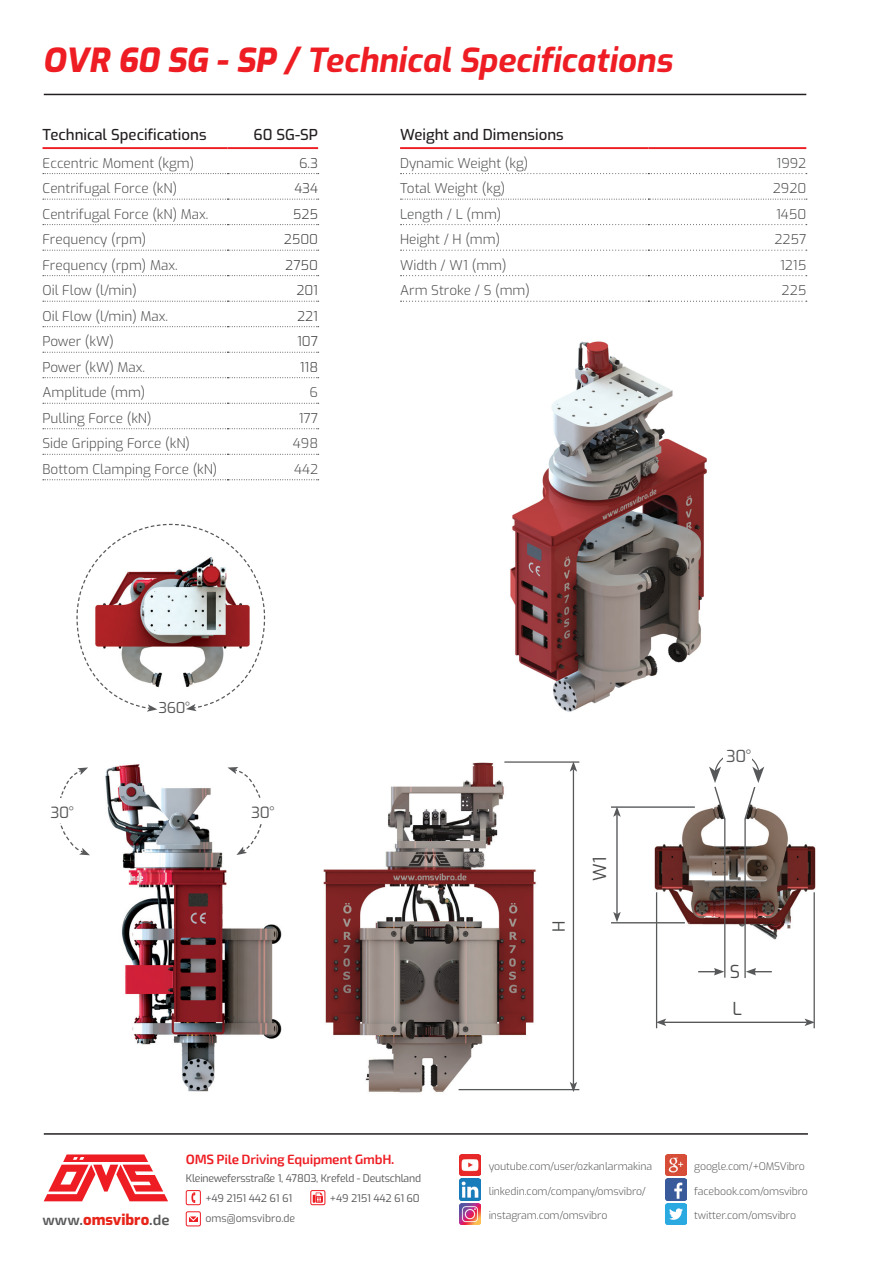
<style>
.page{position:relative;width:893px;height:1263px;background:#fff}
.page>*{position:absolute;margin:0;border:0;box-sizing:border-box;transform-origin:0 0}
.TABLO_HEADER_SOL{font:italic 700 33px "Exo";color:#ee1d23}
.SekilYazilari-Kademe{font:17.85px "Exo";color:#4b4c4d}
.SekilYazilari-Kademe-2{font:16.65px "Exo";color:#4b4c4d}
.SekilYazilari-Kademe-3{font:16.5px "Exo";color:#57585a}
.SekilYazilari-Kademe-4{font:15.45px "Exo";color:#57585a}
.TABLO_HEADER_SOL_exo{font:500 15px "Exo";color:#231f20}
.t1{font:800 15px "Exo";color:#e72419}
.TABLO_HEADER_SAG_exo{font:500 15px "Exo";color:#231f20}
.SekilYazilari-Kademe-5{font:14.85px "Exo";color:#57585a}
.TABLO_SOL_SUTUN_exo{font:300 13.5px "Exo";color:#4b4c4d}
.TABLO_SAG_SUTUN_exo{font:300 13.5px "Exo";color:#4b4c4d}
.TABLO_SAG_SUTUN_exo-2{font:300 13.5px "Exo";color:#3e3e3f}
.t2{font:600 13.5px "Exo 2";letter-spacing:-.02em;color:#ee1d23}
.t3{font:300 10.5px "Exo";letter-spacing:-.01em;color:#57585a}
.t4{font:10.5px/20px "Exo";letter-spacing:-.02em;color:#57585a}
.t5{font:10.5px "Exo";color:#636366}
.s1{font-weight:800}
.s2{font-family:"Exo 2";font-weight:600;color:#57585a}
</style>
<div class="page">
<hr style="left:44px;top:94px;width:762px;height:1px;background:#231f20">
<hr style="left:44px;top:1133px;width:764px;height:2px;background:#231f20">
<img style="left:460px;top:1203px;width:21px;height:21px">
<img style="left:460px;top:1179px;width:21px;height:21px">
<img style="left:665px;top:1154px;width:21px;height:22px">
<img style="left:460px;top:1154px;width:21px;height:22px">
<img style="left:665px;top:1179px;width:21px;height:21px">
<img style="left:665px;top:1203px;width:21px;height:21px">
<svg style="left:44px;top:1154px;width:124px;height:47px"></svg>
<div style="left:186px;top:1190px;width:15px;height:15px;border:1px solid #ee1d23;border-radius:2px"></div>
<svg style="left:191px;top:1192px;width:4px;height:11px"></svg>
<div style="left:310px;top:1190px;width:15px;height:15px;border:1px solid #ee1d23;border-radius:2px"></div>
<svg style="left:313px;top:1192px;width:10px;height:11px"></svg>
<div style="left:189px;top:1216px;width:9px;height:6px;background:#ee1d23"></div>
<svg style="left:189px;top:1216px;width:9px;height:5px"></svg>
<div style="left:186px;top:1211px;width:15px;height:15px;border:1px solid #ee1d23;border-radius:2px"></div>
<svg style="left:76px;top:523px;width:190px;height:189px"></svg>
<hr style="left:400px;top:147px;width:248px;height:2px;background:#ee1d23">
<hr style="left:648px;top:147px;width:158px;height:2px;background:#ee1d23">
<svg style="left:401px;top:173px;width:406px;height:1px"></svg>
<svg style="left:401px;top:224px;width:406px;height:1px"></svg>
<svg style="left:401px;top:250px;width:406px;height:1px"></svg>
<svg style="left:401px;top:275px;width:406px;height:1px"></svg>
<svg style="left:401px;top:301px;width:406px;height:1px"></svg>
<svg style="left:400px;top:199px;width:407px;height:1px"></svg>
<hr style="left:43px;top:147px;width:184px;height:2px;background:#ee1d23">
<hr style="left:227px;top:147px;width:91px;height:2px;background:#ee1d23">
<svg style="left:43px;top:173px;width:276px;height:1px"></svg>
<svg style="left:43px;top:199px;width:276px;height:1px"></svg>
<svg style="left:43px;top:224px;width:276px;height:1px"></svg>
<svg style="left:43px;top:250px;width:276px;height:1px"></svg>
<svg style="left:43px;top:275px;width:276px;height:1px"></svg>
<svg style="left:43px;top:301px;width:276px;height:1px"></svg>
<svg style="left:43px;top:326px;width:276px;height:1px"></svg>
<svg style="left:43px;top:352px;width:276px;height:1px"></svg>
<svg style="left:43px;top:377px;width:276px;height:1px"></svg>
<svg style="left:43px;top:403px;width:276px;height:1px"></svg>
<svg style="left:43px;top:428px;width:276px;height:1px"></svg>
<svg style="left:43px;top:454px;width:276px;height:1px"></svg>
<svg style="left:43px;top:479px;width:276px;height:1px"></svg>
<img style="left:510px;top:341px;width:197px;height:371px">
<img style="left:323px;top:762px;width:250px;height:331px">
<hr style="left:573px;top:769px;width:1px;height:315px;background:#57585a">
<svg style="left:570px;top:1082px;width:7px;height:10px"></svg>
<svg style="left:570px;top:763px;width:7px;height:9px"></svg>
<hr style="left:459px;top:1089px;width:120px;height:1px;background:#57585a">
<hr style="left:504px;top:761px;width:75px;height:2px;background:#57585a">
<img style="left:87px;top:764px;width:195px;height:328px">
<svg style="left:60px;top:767px;width:30px;height:88px"></svg>
<div style="left:43px;top:798px;width:39px;height:25px;background:#fff"></div>
<svg style="left:228px;top:767px;width:35px;height:88px"></svg>
<div style="left:243px;top:798px;width:40px;height:25px;background:#fff"></div>
<img style="left:636px;top:809px;width:180px;height:139px">
<hr style="left:664px;top:1022px;width:143px;height:1px;background:#57585a">
<svg style="left:804px;top:1018px;width:10px;height:8px"></svg>
<svg style="left:657px;top:1018px;width:9px;height:8px"></svg>
<hr style="left:656px;top:892px;width:1px;height:136px;background:#57585a">
<hr style="left:616px;top:814px;width:2px;height:100px;background:#57585a">
<svg style="left:613px;top:808px;width:8px;height:9px"></svg>
<svg style="left:613px;top:912px;width:8px;height:10px"></svg>
<hr style="left:611px;top:922px;width:74px;height:1px;background:#57585a">
<hr style="left:611px;top:806px;width:84px;height:2px;background:#57585a">
<svg style="left:698px;top:968px;width:26px;height:7px"></svg>
<svg style="left:746px;top:968px;width:26px;height:7px"></svg>
<hr style="left:724px;top:819px;width:1px;height:159px;background:#57585a">
<hr style="left:744px;top:819px;width:2px;height:159px;background:#57585a">
<svg style="left:709px;top:757px;width:55px;height:64px"></svg>
<hr style="left:814px;top:892px;width:1px;height:136px;background:#57585a">
<div style="left:723px;top:745px;width:28px;height:17px;background:#fff"></div>
<p class="TABLO_HEADER_SOL" style="left:43px;top:35px;width:631px"><span class="s1">OVR 60 SG - SP</span> / Technical Specifications</p>
<p class="TABLO_HEADER_SOL_exo" style="left:43px;top:124px;width:165px">Technical Specifications</p>
<p class="TABLO_HEADER_SAG_exo" style="left:253px;top:124px;width:66px">60 SG-SP</p>
<p class="TABLO_SOL_SUTUN_exo" style="left:43px;top:153px;width:153px">Eccentric Moment (kgm)</p>
<p class="TABLO_SAG_SUTUN_exo-2" style="left:299px;top:153px;width:20px">6.3</p>
<p class="TABLO_SOL_SUTUN_exo" style="left:43px;top:178px;width:136px">Centrifugal Force (kN)</p>
<p class="TABLO_SAG_SUTUN_exo-2" style="left:294px;top:178px;width:25px">434</p>
<p class="TABLO_SOL_SUTUN_exo" style="left:43px;top:204px;width:167px">Centrifugal Force (kN) Max.</p>
<p class="TABLO_SAG_SUTUN_exo-2" style="left:293px;top:204px;width:27px">525</p>
<p class="TABLO_SOL_SUTUN_exo" style="left:43px;top:229px;width:105px">Frequency (rpm)</p>
<p class="TABLO_SAG_SUTUN_exo-2" style="left:284px;top:229px;width:36px">2500</p>
<p class="TABLO_SOL_SUTUN_exo" style="left:43px;top:255px;width:137px">Frequency (rpm) Max.</p>
<p class="TABLO_SAG_SUTUN_exo-2" style="left:285px;top:255px;width:34px">2750</p>
<p class="TABLO_SOL_SUTUN_exo" style="left:43px;top:280px;width:96px">Oil Flow (l/min)</p>
<p class="TABLO_SAG_SUTUN_exo-2" style="left:296px;top:280px;width:23px">201</p>
<p class="TABLO_SOL_SUTUN_exo" style="left:43px;top:306px;width:127px">Oil Flow (l/min) Max.</p>
<p class="TABLO_SAG_SUTUN_exo-2" style="left:297px;top:306px;width:22px">221</p>
<p class="TABLO_SOL_SUTUN_exo" style="left:43px;top:331px;width:73px">Power (kW)</p>
<p class="TABLO_SAG_SUTUN_exo-2" style="left:297px;top:331px;width:23px">107</p>
<p class="TABLO_SOL_SUTUN_exo" style="left:43px;top:357px;width:104px">Power (kW) Max.</p>
<p class="TABLO_SAG_SUTUN_exo-2" style="left:300px;top:357px;width:20px">118</p>
<p class="TABLO_SOL_SUTUN_exo" style="left:43px;top:382px;width:104px">Amplitude (mm)</p>
<p class="TABLO_SAG_SUTUN_exo" style="left:310px;top:382px;width:10px">6</p>
<p class="TABLO_SOL_SUTUN_exo" style="left:43px;top:408px;width:111px">Pulling Force (kN)</p>
<p class="TABLO_SAG_SUTUN_exo" style="left:299px;top:408px;width:21px">177</p>
<p class="TABLO_SOL_SUTUN_exo" style="left:43px;top:433px;width:149px">Side Gripping Force (kN)</p>
<p class="TABLO_SAG_SUTUN_exo" style="left:293px;top:433px;width:27px">498</p>
<p class="TABLO_SOL_SUTUN_exo" style="left:43px;top:459px;width:176px">Bottom Clamping Force (kN)</p>
<p class="TABLO_SAG_SUTUN_exo" style="left:294px;top:459px;width:25px">442</p>
<p class="TABLO_HEADER_SOL_exo" style="left:400px;top:124px;width:165px">Weight and Dimensions</p>
<p class="TABLO_SOL_SUTUN_exo" style="left:400px;top:153px;width:130px">Dynamic Weight (kg)</p>
<p class="TABLO_SAG_SUTUN_exo" style="left:776px;top:153px;width:31px">1992</p>
<p class="TABLO_SOL_SUTUN_exo" style="left:400px;top:178px;width:107px">Total Weight (kg)</p>
<p class="TABLO_SAG_SUTUN_exo" style="left:773px;top:178px;width:35px">2920</p>
<p class="TABLO_SOL_SUTUN_exo" style="left:400px;top:204px;width:103px">Length / L (mm)</p>
<p class="TABLO_SAG_SUTUN_exo" style="left:776px;top:204px;width:32px">1450</p>
<p class="TABLO_SOL_SUTUN_exo" style="left:400px;top:229px;width:102px">Height / H (mm)</p>
<p class="TABLO_SAG_SUTUN_exo" style="left:774px;top:229px;width:33px">2257</p>
<p class="TABLO_SOL_SUTUN_exo" style="left:400px;top:255px;width:108px">Width / W1 (mm)</p>
<p class="TABLO_SAG_SUTUN_exo" style="left:780px;top:255px;width:28px">1215</p>
<p class="TABLO_SOL_SUTUN_exo" style="left:400px;top:280px;width:131px">Arm Stroke / S (mm)</p>
<p class="TABLO_SAG_SUTUN_exo" style="left:782px;top:280px;width:26px">225</p>
<p class="SekilYazilari-Kademe-5" style="left:158px;top:697px;width:33px">360°</p>
<p class="SekilYazilari-Kademe-4" style="left:50px;top:801px;width:25px">30°</p>
<p class="SekilYazilari-Kademe-4" style="left:251px;top:801px;width:25px">30°</p>
<p class="SekilYazilari-Kademe-2" style="left:546px;top:932px;width:13px;rotate:-90deg">H</p>
<p class="SekilYazilari-Kademe" style="left:586px;top:880px;width:26px;rotate:-90deg">W1</p>
<p class="SekilYazilari-Kademe-3" style="left:726px;top:744px;width:27px">30°</p>
<p class="SekilYazilari-Kademe" style="left:730px;top:958px;width:12px">S</p>
<p class="SekilYazilari-Kademe" style="left:732px;top:995px;width:11px">L</p>
<p class="t1" style="left:43px;top:1207px;width:129px"><span class="s2">www.</span>omsvibro<span class="s2">.de</span></p>
<p class="t2" style="left:186px;top:1151px;width:210px">OMS Pile Driving Equipment GmbH.</p>
<p class="t4" style="left:205px;top:1167px;width:217px;text-indent:-20px">Kleinewefersstraße 1, 47803, Krefeld - Deutschland +49 2151 442 61 61</p>
<p class="t4" style="left:330px;top:1188px;width:91px">+49 2151 442 61 60</p>
<p class="t5" style="left:205px;top:1211px;width:91px">oms@omsvibro.de</p>
<p class="t3" style="left:489px;top:1158px;width:165px">youtube.com/user/ozkanlarmakina</p>
<p class="t3" style="left:489px;top:1183px;width:159px">linkedin.com/company/omsvibro/</p>
<p class="t3" style="left:489px;top:1208px;width:120px">instagram.com/omsvibro</p>
<p class="t3" style="left:694px;top:1158px;width:112px">google.com/+OMSVibro</p>
<p class="t3" style="left:694px;top:1183px;width:115px">facebook.com/omsvibro</p>
<p class="t3" style="left:694px;top:1208px;width:103px">twitter.com/omsvibro</p>
</div>
